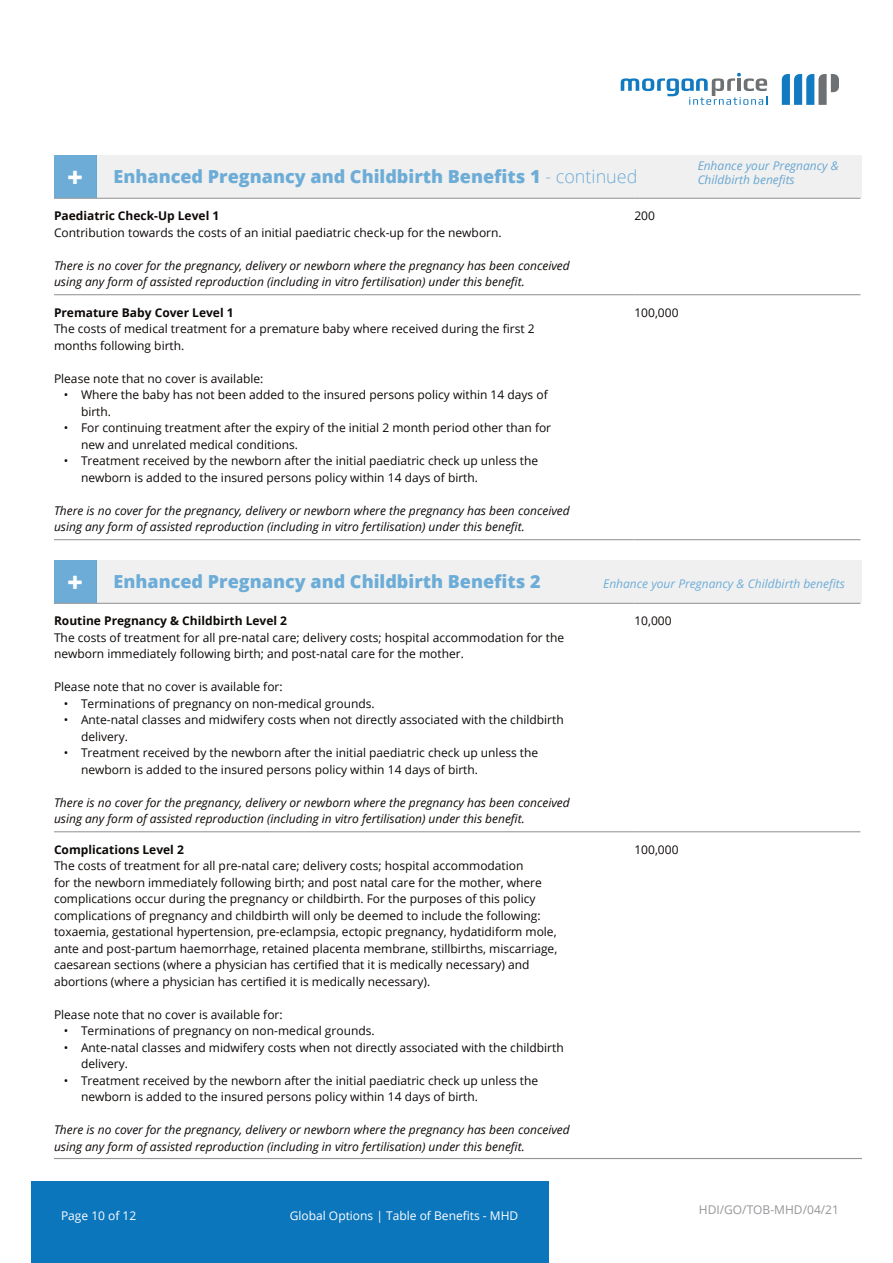
<style>
.page{position:relative;width:893px;height:1263px;background:#fff}
.page>*{position:absolute;margin:0;border:0;box-sizing:border-box;transform-origin:0 0}
.t1{font:800 18px "Open Sans";color:#0c76bd}
.Table_text{font:12px/16.5px "Open Sans";color:#0c0806}
.Table_text-2{font:italic 12px/16.5px "Open Sans";color:#0c0806}
.Table_text-3{font:700 12px "Open Sans";color:#0c0806}
.t2{font:italic 12px/14.4px "Open Sans";color:#0c76bd}
.t3{font:12px "Open Sans";color:#fff}
.t4{font:12px "Open Sans";color:#939598}
.s1{font-size:27px;color:#fff}
.s2{font-weight:300}
</style>
<div class="page">
<div style="left:31px;top:1181px;width:517px;height:82px;background:#0c76bd"></div>
<svg style="left:621px;top:73px;width:146px;height:32px"></svg>
<svg style="left:782px;top:74px;width:57px;height:31px"></svg>
<div style="left:97px;top:560px;width:765px;height:43px;background:#f0f0f0"></div>
<div style="left:54px;top:560px;width:43px;height:43px;background:#6dacd7"></div>
<div style="left:97px;top:155px;width:765px;height:43px;background:#f0f0f0"></div>
<div style="left:54px;top:155px;width:43px;height:43px;background:#6dacd7"></div>
<hr style="left:54px;top:198px;width:580px;height:1px;background:#939598">
<hr style="left:634px;top:198px;width:226px;height:1px;background:#939598">
<hr style="left:54px;top:294px;width:580px;height:1px;background:#939598">
<hr style="left:634px;top:294px;width:226px;height:1px;background:#939598">
<hr style="left:54px;top:539px;width:580px;height:1px;background:#939598">
<hr style="left:634px;top:539px;width:226px;height:1px;background:#939598">
<hr style="left:54px;top:831px;width:580px;height:1px;background:#939598">
<hr style="left:634px;top:831px;width:226px;height:1px;background:#939598">
<hr style="left:54px;top:603px;width:580px;height:1px;background:#939598">
<hr style="left:634px;top:603px;width:226px;height:1px;background:#939598">
<hr style="left:54px;top:1158px;width:808px;height:1px;background:#939598">
<h1 class="t1" style="left:68px;top:163px;width:571px"><span class="s1">+</span> Enhanced Pregnancy and Childbirth Benefits 1 <span class="s2">- continued</span></h1>
<p class="Table_text-3" style="left:54px;top:207px;width:167px">Paediatric Check-Up Level 1</p>
<p class="Table_text" style="left:54px;top:224px;width:449px">Contribution towards the costs of an initial paediatric check-up for the newborn.</p>
<p class="Table_text-2" style="left:54px;top:257px;width:517px">There is no cover for the pregnancy, delivery or newborn where the pregnancy has been conceived using any form of assisted reproduction (including in vitro fertilisation) under this benefit.</p>
<p class="Table_text" style="left:634px;top:207px;width:22px">200</p>
<p class="Table_text-3" style="left:54px;top:304px;width:181px">Premature Baby Cover Level 1</p>
<p class="Table_text" style="left:54px;top:320px;width:482px">The costs of medical treatment for a premature baby where received during the first 2 months following birth.</p>
<p class="Table_text" style="left:54px;top:370px;width:211px">Please note that no cover is available:</p>
<p class="Table_text" style="left:81px;top:386px;width:468px;text-indent:-17px">• Where the baby has not been added to the insured persons policy within 14 days of birth.</p>
<p class="Table_text" style="left:81px;top:419px;width:472px;text-indent:-17px">• For continuing treatment after the expiry of the initial 2 month period other than for new and unrelated medical conditions.</p>
<p class="Table_text" style="left:81px;top:452px;width:459px;text-indent:-17px">• Treatment received by the newborn after the initial paediatric check up unless the newborn is added to the insured persons policy within 14 days of birth.</p>
<p class="Table_text-2" style="left:54px;top:502px;width:517px">There is no cover for the pregnancy, delivery or newborn where the pregnancy has been conceived using any form of assisted reproduction (including in vitro fertilisation) under this benefit.</p>
<p class="Table_text" style="left:634px;top:304px;width:46px">100,000</p>
<p class="t2" style="left:698px;top:158px;width:143px">Enhance your Pregnancy &amp;<br>Childbirth benefits</p>
<h1 class="t1" style="left:68px;top:568px;width:475px"><span class="s1">+</span> Enhanced Pregnancy and Childbirth Benefits 2</h1>
<p class="t2" style="left:603px;top:576px;width:243px">Enhance your Pregnancy &amp; Childbirth benefits</p>
<p class="Table_text-3" style="left:54px;top:612px;width:235px">Routine Pregnancy &amp; Childbirth Level 2</p>
<p class="Table_text" style="left:54px;top:629px;width:512px">The costs of treatment for all pre-natal care; delivery costs; hospital accommodation for the newborn immediately following birth; and post-natal care for the mother.</p>
<p class="Table_text" style="left:54px;top:678px;width:230px">Please note that no cover is available for:</p>
<p class="Table_text" style="left:64px;top:695px;width:312px">• Terminations of pregnancy on non-medical grounds.</p>
<p class="Table_text" style="left:81px;top:711px;width:484px;text-indent:-17px">• Ante-natal classes and midwifery costs when not directly associated with the childbirth delivery.</p>
<p class="Table_text" style="left:81px;top:744px;width:459px;text-indent:-17px">• Treatment received by the newborn after the initial paediatric check up unless the newborn is added to the insured persons policy within 14 days of birth.</p>
<p class="Table_text-2" style="left:54px;top:794px;width:517px">There is no cover for the pregnancy, delivery or newborn where the pregnancy has been conceived using any form of assisted reproduction (including in vitro fertilisation) under this benefit.</p>
<p class="Table_text-3" style="left:54px;top:841px;width:131px">Complications Level 2</p>
<p class="Table_text" style="left:54px;top:857px;width:505px">The costs of treatment for all pre-natal care; delivery costs; hospital accommodation<br>for the newborn immediately following birth; and post natal care for the mother, where complications occur during the pregnancy or childbirth. For the purposes of this policy complications of pregnancy and childbirth will only be deemed to include the following: toxaemia, gestational hypertension, pre-eclampsia, ectopic pregnancy, hydatidiform mole, ante and post-partum haemorrhage, retained placenta membrane, stillbirths, miscarriage, caesarean sections (where a physician has certified that it is medically necessary) and abortions (where a physician has certified it is medically necessary).</p>
<p class="Table_text" style="left:54px;top:1006px;width:230px">Please note that no cover is available for:</p>
<p class="Table_text" style="left:64px;top:1022px;width:312px">• Terminations of pregnancy on non-medical grounds.</p>
<p class="Table_text" style="left:81px;top:1039px;width:484px;text-indent:-17px">• Ante-natal classes and midwifery costs when not directly associated with the childbirth delivery.</p>
<p class="Table_text" style="left:81px;top:1072px;width:459px;text-indent:-17px">• Treatment received by the newborn after the initial paediatric check up unless the newborn is added to the insured persons policy within 14 days of birth.</p>
<p class="Table_text-2" style="left:54px;top:1121px;width:517px">There is no cover for the pregnancy, delivery or newborn where the pregnancy has been conceived using any form of assisted reproduction (including in vitro fertilisation) under this benefit.</p>
<p class="t3" style="left:61px;top:1207px;width:77px">Page 10 of 12</p>
<p class="t3" style="left:290px;top:1207px;width:230px">Global Options | Table of Benefits - MHD</p>
<p class="Table_text" style="left:634px;top:612px;width:39px">10,000</p>
<p class="Table_text" style="left:634px;top:841px;width:46px">100,000</p>
<p class="t4" style="left:699px;top:1201px;width:142px">HDI/GO/TOB-MHD/04/21</p>
</div>
